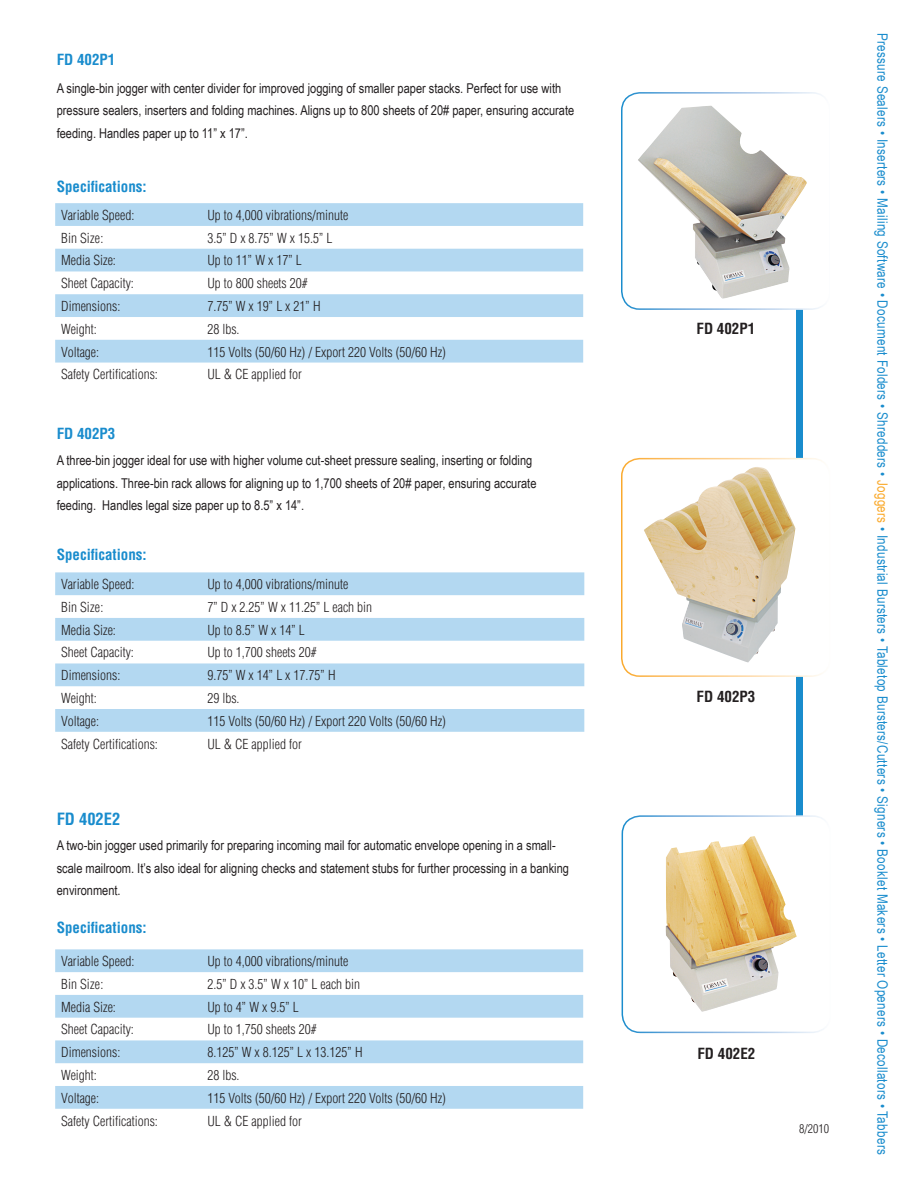
<style>
.page{position:relative;width:918px;height:1188px;background:#fff}
.page>*{position:absolute;margin:0;border:0;box-sizing:border-box;transform-origin:0 0}
.t1{font:700 condensed 16.5px "Helvetica";color:#198ccd}
.t2{font:700 condensed 15px "Helvetica";color:#198ccd}
.t3{font:700 condensed 15px "Helvetica";color:#231f20}
.t4{font:14.25px "Arial Narrow";letter-spacing:.02em;color:#198ccd}
.t5{font:300 condensed 13.5px "Helvetica";color:#231f20}
.t6{font:13.5px/22.5px "Arial Narrow";color:#231f20}
.t7{font:300 condensed 12px "Helvetica";color:#231f20}
.s1{color:#faa92a}
</style>
<div class="page">
<div style="left:796px;top:163px;width:7px;height:846px;background:#198ccd"></div>
<svg style="left:55px;top:203px;width:528px;height:160px;fill:#b3d8f1"></svg>
<svg style="left:55px;top:572px;width:529px;height:160px;fill:#b3d8f1"></svg>
<svg style="left:55px;top:949px;width:528px;height:160px;fill:#b3d8f1"></svg>
<div style="left:622px;top:93px;width:208px;height:216px;background:#fff;border-radius:18px"></div>
<div style="left:621px;top:92px;width:210px;height:218px;border:2px solid #fff;border-radius:18px"></div>
<img style="left:638px;top:106px;width:169px;height:193px">
<div style="left:622px;top:459px;width:208px;height:217px;background:#fff;border-radius:18px"></div>
<div style="left:621px;top:458px;width:210px;height:219px;border:2px solid #fff;border-radius:18px"></div>
<img style="left:644px;top:467px;width:151px;height:196px">
<div style="left:622px;top:816px;width:209px;height:216px;background:#fff;border-radius:18px"></div>
<div style="left:622px;top:815px;width:209px;height:218px;border:2px solid #fff;border-radius:18px"></div>
<img style="left:666px;top:836px;width:131px;height:176px">
<p class="t2" style="left:57px;top:51px;width:60px">FD 402P1</p>
<p class="t6" style="left:57px;top:76px;width:519px">A single-bin jogger with center divider for improved jogging of smaller paper stacks. Perfect for use with pressure sealers, inserters and folding machines. Aligns up to 800 sheets of 20# paper, ensuring accurate feeding. Handles paper up to 11” x 17”.</p>
<p class="t2" style="left:57px;top:177px;width:92px">Specifications:</p>
<p class="t5" style="left:61px;top:207px;width:75px">Variable Speed:</p>
<p class="t5" style="left:207px;top:207px;width:142px">Up to 4,000 vibrations/minute</p>
<p class="t5" style="left:61px;top:229px;width:44px">Bin Size:</p>
<p class="t5" style="left:207px;top:229px;width:127px">3.5” D x 8.75” W x 15.5” L</p>
<p class="t5" style="left:61px;top:252px;width:56px">Media Size:</p>
<p class="t5" style="left:207px;top:252px;width:96px">Up to 11” W x 17” L</p>
<p class="t5" style="left:61px;top:275px;width:74px">Sheet Capacity:</p>
<p class="t5" style="left:207px;top:275px;width:102px">Up to 800 sheets 20#</p>
<p class="t5" style="left:61px;top:298px;width:61px">Dimensions:</p>
<p class="t5" style="left:207px;top:298px;width:115px">7.75” W x 19” L x 21” H</p>
<p class="t5" style="left:61px;top:321px;width:37px">Weight:</p>
<p class="t5" style="left:207px;top:321px;width:34px">28 lbs.</p>
<p class="t5" style="left:61px;top:343px;width:39px">Voltage:</p>
<p class="t5" style="left:207px;top:343px;width:240px">115 Volts (50/60 Hz) / Export 220 Volts (50/60 Hz)</p>
<p class="t5" style="left:61px;top:366px;width:98px">Safety Certifications:</p>
<p class="t5" style="left:207px;top:366px;width:96px">UL &amp; CE applied for</p>
<p class="t2" style="left:57px;top:424px;width:60px">FD 402P3</p>
<p class="t6" style="left:57px;top:449px;width:481px">A three-bin jogger ideal for use with higher volume cut-sheet pressure sealing, inserting or folding applications. Three-bin rack allows for aligning up to 1,700 sheets of 20# paper, ensuring accurate feeding. Handles legal size paper up to 8.5” x 14”.</p>
<p class="t2" style="left:57px;top:545px;width:92px">Specifications:</p>
<p class="t5" style="left:61px;top:576px;width:75px">Variable Speed:</p>
<p class="t5" style="left:207px;top:576px;width:142px">Up to 4,000 vibrations/minute</p>
<p class="t5" style="left:61px;top:599px;width:44px">Bin Size:</p>
<p class="t5" style="left:207px;top:599px;width:166px">7” D x 2.25” W x 11.25” L each bin</p>
<p class="t5" style="left:61px;top:621px;width:56px">Media Size:</p>
<p class="t5" style="left:207px;top:621px;width:99px">Up to 8.5” W x 14” L</p>
<p class="t5" style="left:61px;top:644px;width:74px">Sheet Capacity:</p>
<p class="t5" style="left:207px;top:644px;width:111px">Up to 1,700 sheets 20#</p>
<p class="t5" style="left:61px;top:667px;width:61px">Dimensions:</p>
<p class="t5" style="left:207px;top:667px;width:130px">9.75” W x 14” L x 17.75” H</p>
<p class="t5" style="left:61px;top:690px;width:37px">Weight:</p>
<p class="t5" style="left:207px;top:690px;width:34px">29 lbs.</p>
<p class="t5" style="left:61px;top:713px;width:39px">Voltage:</p>
<p class="t5" style="left:207px;top:713px;width:240px">115 Volts (50/60 Hz) / Export 220 Volts (50/60 Hz)</p>
<p class="t5" style="left:61px;top:735px;width:98px">Safety Certifications:</p>
<p class="t5" style="left:207px;top:735px;width:96px">UL &amp; CE applied for</p>
<p class="t1" style="left:57px;top:808px;width:65px">FD 402E2</p>
<p class="t6" style="left:57px;top:834px;width:514px">A two-bin jogger used primarily for preparing incoming mail for automatic envelope opening in a small&shy;scale mailroom. It’s also ideal for aligning checks and statement stubs for further processing in a banking environment.</p>
<p class="t2" style="left:57px;top:918px;width:92px">Specifications:</p>
<p class="t5" style="left:61px;top:953px;width:75px">Variable Speed:</p>
<p class="t5" style="left:207px;top:953px;width:142px">Up to 4,000 vibrations/minute</p>
<p class="t5" style="left:61px;top:976px;width:44px">Bin Size:</p>
<p class="t5" style="left:207px;top:976px;width:154px">2.5” D x 3.5” W x 10” L each bin</p>
<p class="t5" style="left:61px;top:998px;width:56px">Media Size:</p>
<p class="t5" style="left:207px;top:998px;width:93px">Up to 4” W x 9.5” L</p>
<p class="t5" style="left:61px;top:1021px;width:74px">Sheet Capacity:</p>
<p class="t5" style="left:207px;top:1021px;width:111px">Up to 1,750 sheets 20#</p>
<p class="t5" style="left:61px;top:1044px;width:61px">Dimensions:</p>
<p class="t5" style="left:207px;top:1044px;width:157px">8.125” W x 8.125” L x 13.125” H</p>
<p class="t5" style="left:61px;top:1067px;width:37px">Weight:</p>
<p class="t5" style="left:207px;top:1067px;width:34px">28 lbs.</p>
<p class="t5" style="left:61px;top:1089px;width:39px">Voltage:</p>
<p class="t5" style="left:207px;top:1089px;width:240px">115 Volts (50/60 Hz) / Export 220 Volts (50/60 Hz)</p>
<p class="t5" style="left:61px;top:1112px;width:98px">Safety Certifications:</p>
<p class="t5" style="left:207px;top:1112px;width:96px">UL &amp; CE applied for</p>
<p class="t3" style="left:697px;top:319px;width:60px">FD 402P1</p>
<p class="t3" style="left:697px;top:688px;width:60px">FD 402P3</p>
<p class="t3" style="left:697px;top:1044px;width:59px">FD 402E2</p>
<p class="t7" style="left:799px;top:1122px;width:31px">8/2010</p>
<p class="t4" style="left:893px;top:33px;width:1123px;rotate:90deg">Pressure Sealers • Inserters • Mailing Software • Document Folders • Shredders • <span class="s1">Joggers</span> • Industrial Bursters • Tabletop Bursters/Cutters • Signers • Booklet Makers • Letter Openers • Decollators • Tabbers</p>
</div>
